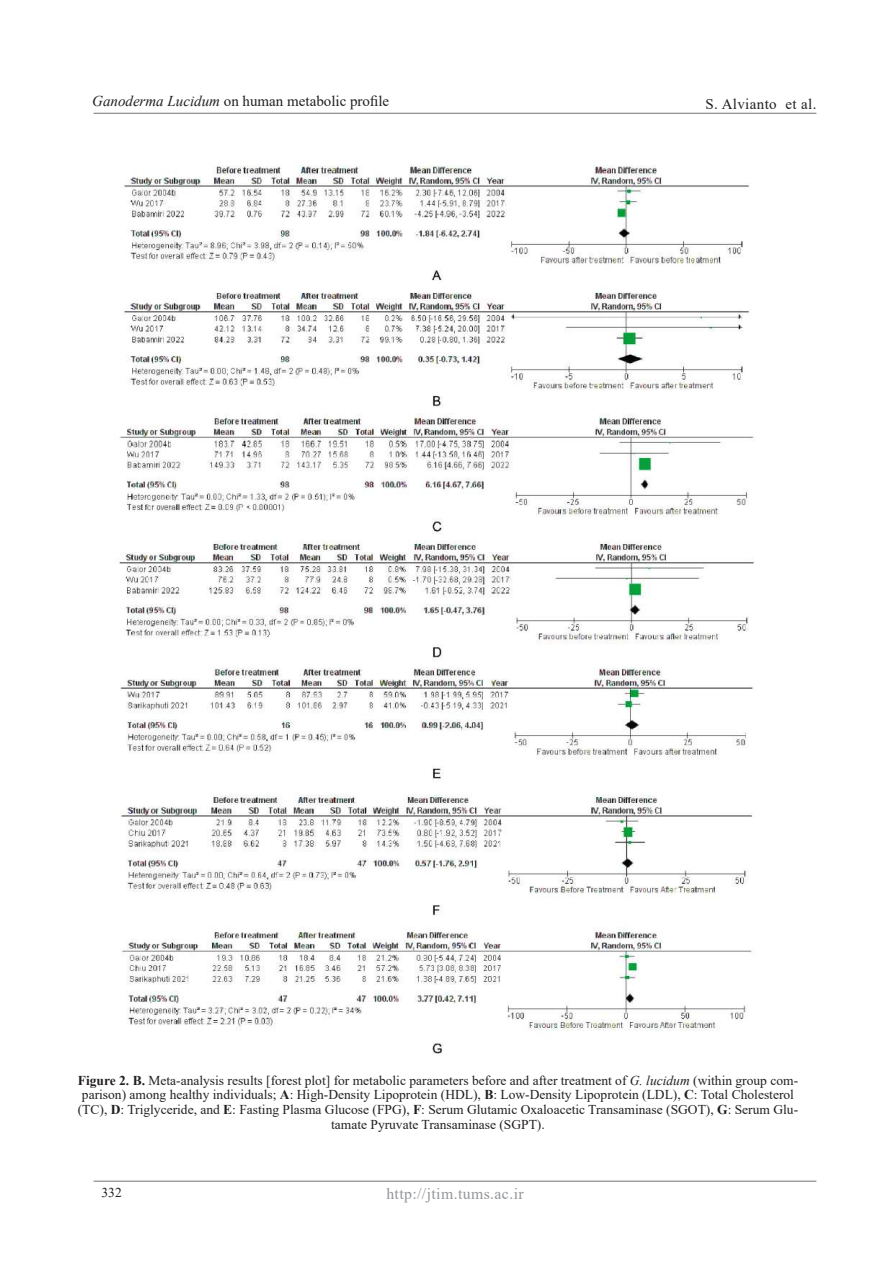
<style>
.page{position:relative;width:893px;height:1263px;background:#fff}
.page>*{position:absolute;margin:0;border:0;box-sizing:border-box;transform-origin:0 0}
.t1{font:15.75px "Times New Roman";letter-spacing:.025em;color:#939598}
.t2{font:15px "Times New Roman";color:#231f20}
.t3{font:15px "Times New Roman";letter-spacing:.025em;color:#231f20}
.t4{font:13.5px/14.9px "Times New Roman";color:#231f20;text-align:center}
.s1{font-style:italic}
.s2{font-weight:700}
</style>
<div class="page">
<hr style="left:94px;top:1180px;width:722px;height:2px;background:#808285">
<hr style="left:94px;top:113px;width:722px;height:1px;background:#808285">
<img style="left:119px;top:165px;width:636px;height:889px">
<p class="t2" style="left:92px;top:90px;width:299px"><span class="s1">Ganoderma Lucidum</span> on human metabolic profile</p>
<p class="t3" style="left:705px;top:93px;width:112px">S. Alvianto et al.</p>
<p class="t4" style="left:78px;top:1072px;width:722px"><span class="s2">Figure 2. B.</span> Meta-analysis results [forest plot] for metabolic parameters before and after treatment of <span class="s1">G. lucidum</span> (within group com&shy;parison) among healthy individuals; <span class="s2">A</span>: High-Density Lipoprotein (HDL), <span class="s2">B</span>: Low-Density Lipoprotein (LDL), <span class="s2">C</span>: Total Cholesterol (TC), <span class="s2">D</span>: Triglyceride, and <span class="s2">E</span>: Fasting Plasma Glucose (FPG), <span class="s2">F</span>: Serum Glutamic Oxaloacetic Transaminase (SGOT), <span class="s2">G</span>: Serum Glu&shy;tamate Pyruvate Transaminase (SGPT).</p>
<p class="t4" style="left:101px;top:1184px;width:22px">332</p>
<p class="t1" style="left:386px;top:1182px;width:139px">http://jtim.tums.ac.ir</p>
</div>
